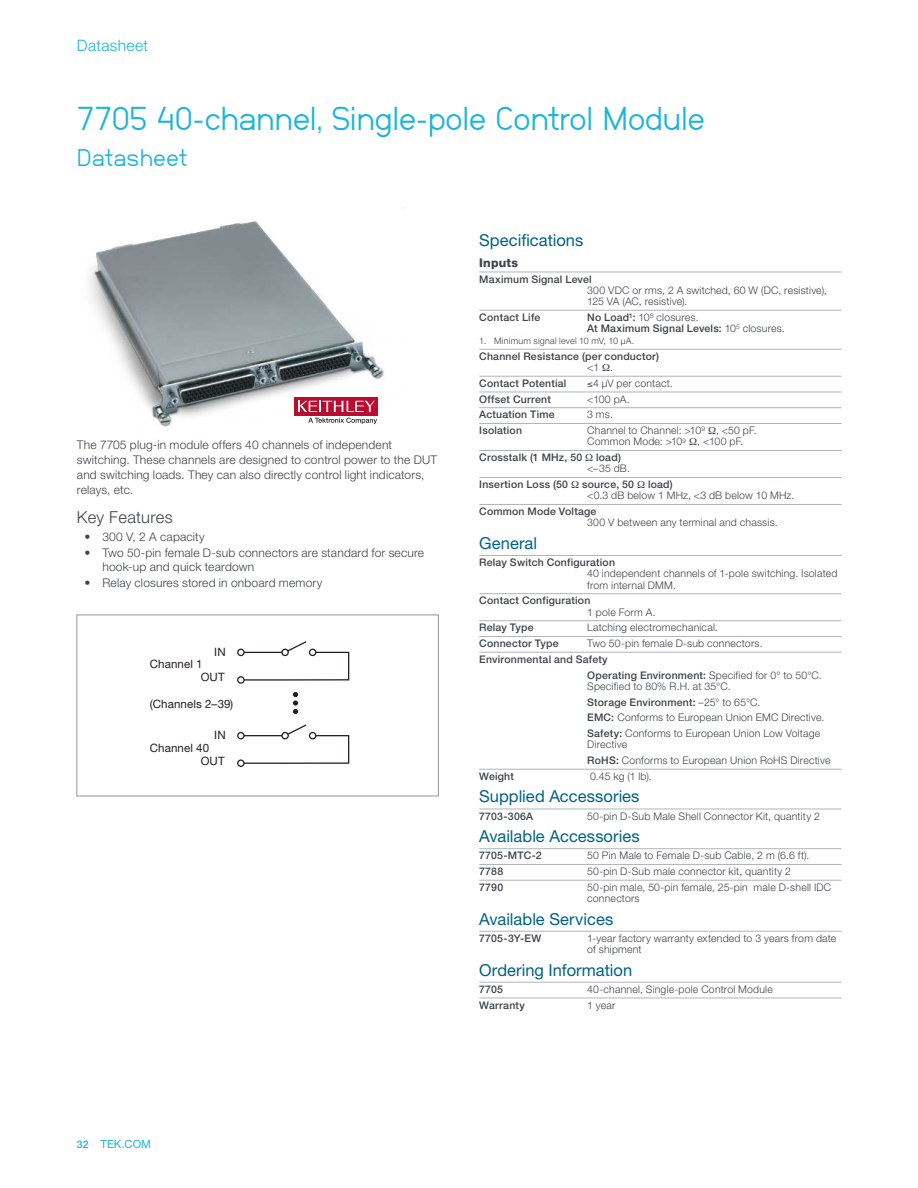
<style>
.page{position:relative;width:918px;height:1188px;background:#fff}
.page>*{position:absolute;margin:0;border:0;box-sizing:border-box;transform-origin:0 0}
.t1{font:33px "NB Grotesk";letter-spacing:-.025em;color:#1cb5d8}
.t2{font:24px "NB Grotesk";color:#1cb5d8}
.t3{font:16.5px "Helvetica Neue";color:#006281}
.t4{font:300 16.5px "Helvetica Neue";letter-spacing:.015em;color:#3e434a}
.t5{font:300 15.75px "Helvetica Neue LT Std";letter-spacing:.02em;color:#1cb5d8}
.t6{font:300 12px/15px "Helvetica Neue";letter-spacing:.015em;color:#3e434a}
.t7{font:800 12px "Helvetica Neue";letter-spacing:.02em;color:#3e434a}
.t8{font:11.55px/25px "Helvetica Neue LT Std";letter-spacing:.01em;color:#231f20;text-align:right}
.t9{font:11.25px "Helvetica Neue LT Std";color:#1cb5d8}
.t10{font:300 10.5px/11.2px "Helvetica Neue";letter-spacing:.02em;color:#3e434a}
.t11{font:500 10.5px/11.2px "Helvetica Neue";letter-spacing:.02em;color:#3e434a}
.t12{font:300 9px "Helvetica Neue";letter-spacing:.025em;color:#3e434a}
.s1{font-weight:300}
.s2{font-weight:500}
.s3{font-weight:500;font-size:10.5px}
</style>
<div class="page">
<img style="left:89px;top:221px;width:295px;height:206px">
<div style="left:237px;top:649px;width:8px;height:7px;border:1px solid #231f20;border-radius:50%"></div>
<div style="left:237px;top:676px;width:8px;height:8px;border:1px solid #231f20;border-radius:50%"></div>
<div style="left:237px;top:732px;width:8px;height:7px;border:1px solid #231f20;border-radius:50%"></div>
<div style="left:237px;top:759px;width:8px;height:8px;border:1px solid #231f20;border-radius:50%"></div>
<svg style="left:238px;top:641px;width:112px;height:125px"></svg>
<div style="left:309px;top:732px;width:7px;height:7px;border:1px solid #231f20;border-radius:50%"></div>
<div style="left:282px;top:649px;width:6px;height:7px;background:#fff;border-radius:50%"></div>
<div style="left:281px;top:649px;width:8px;height:7px;border:1px solid #231f20;border-radius:50%"></div>
<div style="left:76px;top:615px;width:363px;height:181px;border:1px solid #939598"></div>
<div style="left:294px;top:397px;width:83px;height:19px;background:#ba0c2f"></div>
<svg style="left:298px;top:401px;width:77px;height:11px"></svg>
<svg style="left:308px;top:418px;width:69px;height:6px"></svg>
<hr style="left:479px;top:272px;width:363px;height:1px;background:#b1b4b6">
<hr style="left:479px;top:310px;width:363px;height:1px;background:#b1b4b6">
<hr style="left:479px;top:349px;width:363px;height:1px;background:#b1b4b6">
<hr style="left:479px;top:376px;width:363px;height:1px;background:#b1b4b6">
<hr style="left:479px;top:392px;width:363px;height:1px;background:#b1b4b6">
<hr style="left:479px;top:407px;width:363px;height:1px;background:#b1b4b6">
<hr style="left:479px;top:423px;width:363px;height:1px;background:#b1b4b6">
<hr style="left:479px;top:450px;width:363px;height:1px;background:#b1b4b6">
<hr style="left:479px;top:477px;width:363px;height:1px;background:#b1b4b6">
<hr style="left:479px;top:504px;width:363px;height:1px;background:#b1b4b6">
<hr style="left:479px;top:555px;width:363px;height:1px;background:#b1b4b6">
<hr style="left:479px;top:593px;width:363px;height:1px;background:#b1b4b6">
<hr style="left:479px;top:620px;width:363px;height:1px;background:#b1b4b6">
<hr style="left:479px;top:636px;width:363px;height:1px;background:#b1b4b6">
<hr style="left:479px;top:652px;width:363px;height:1px;background:#b1b4b6">
<hr style="left:479px;top:769px;width:363px;height:1px;background:#b1b4b6">
<hr style="left:479px;top:809px;width:363px;height:1px;background:#b1b4b6">
<hr style="left:479px;top:848px;width:363px;height:1px;background:#b1b4b6">
<hr style="left:479px;top:864px;width:363px;height:1px;background:#b1b4b6">
<hr style="left:479px;top:880px;width:363px;height:1px;background:#b1b4b6">
<hr style="left:479px;top:931px;width:363px;height:1px;background:#b1b4b6">
<hr style="left:479px;top:982px;width:363px;height:1px;background:#b1b4b6">
<hr style="left:479px;top:998px;width:363px;height:1px;background:#b1b4b6">
<h3 class="t5" style="left:77px;top:36px;width:73px">Datasheet</h3>
<h1 class="t1" style="left:76px;top:100px;width:630px">7705 40-channel, Single-pole Control Module</h1>
<h2 class="t2" style="left:76px;top:144px;width:112px">Datasheet</h2>
<p class="t6" style="left:77px;top:437px;width:362px">The 7705 plug-in module offers 40 channels of independent switching. These channels are designed to control power to the DUT and switching loads. They can also directly control light indicators, relays, etc.</p>
<h3 class="t4" style="left:77px;top:507px;width:97px">Key Features</h3>
<p class="t6" style="left:84px;top:529px;width:122px">• 300 V, 2 A capacity</p>
<p class="t6" style="left:102px;top:546px;width:323px;line-height:13.5px;text-indent:-18px">• Two 50-pin female D-sub connectors are standard for secure hook-up and quick teardown</p>
<p class="t6" style="left:84px;top:575px;width:240px">• Relay closures stored in onboard memory</p>
<p class="t8" style="left:150px;top:651px;width:54px">Channel 1</p>
<p class="t8" style="left:201px;top:639px;width:27px">IN<br>OUT</p>
<p class="t8" style="left:150px;top:691px;width:85px">(Channels 2–39)</p>
<p class="t8" style="left:214px;top:722px;width:13px">IN</p>
<p class="t8" style="left:201px;top:749px;width:25px">OUT</p>
<p class="t8" style="left:150px;top:735px;width:61px">Channel 40</p>
<h3 class="t3" style="left:479px;top:230px;width:106px">Specifications</h3>
<p class="t7" style="left:479px;top:256px;width:40px">Inputs</p>
<p class="t11" style="left:479px;top:273px;width:114px">Maximum Signal Level</p>
<p class="t10" style="left:587px;top:284px;width:241px">300 VDC or rms, 2 A switched, 60 W (DC, resistive),<br>125 VA (AC, resistive).</p>
<p class="t11" style="left:479px;top:312px;width:63px">Contact Life</p>
<p class="t11" style="left:587px;top:312px;width:199px">No Load<sup>1</sup>: <span class="s1">10</span><sup>8</sup> <span class="s1">closures.<br></span>At Maximum Signal Levels: <span class="s1">10</span><sup>5</sup> <span class="s1">closures.</span></p>
<p class="t12" style="left:479px;top:336px;width:157px">1. Minimum signal level 10 mV, 10 μA.</p>
<p class="t11" style="left:479px;top:351px;width:181px">Channel Resistance (per conductor)</p>
<p class="t10" style="left:587px;top:362px;width:27px">&lt;1 .</p>
<p class="t11" style="left:479px;top:378px;width:89px">Contact Potential</p>
<p class="t10" style="left:587px;top:377px;width:87px">≤4 μV per contact.</p>
<p class="t11" style="left:479px;top:393px;width:73px">Offset Current</p>
<p class="t10" style="left:587px;top:393px;width:44px">&lt;100 pA.</p>
<p class="t11" style="left:479px;top:409px;width:77px">Actuation Time</p>
<p class="t10" style="left:587px;top:409px;width:27px">3 ms.</p>
<p class="t11" style="left:479px;top:425px;width:44px">Isolation</p>
<p class="t10" style="left:587px;top:425px;width:171px">Channel to Channel: &gt;10<sup>9</sup> , &lt;50 pF.<br>Common Mode: &gt;10<sup>9</sup> , &lt;100 pF.</p>
<p class="t11" style="left:479px;top:452px;width:105px">Crosstalk (1 MHz, 50</p>
<p class="t11" style="left:596px;top:452px;width:26px">load)</p>
<p class="t10" style="left:587px;top:463px;width:44px">&lt;–35 dB.</p>
<p class="t11" style="left:479px;top:479px;width:90px">Insertion Loss (50</p>
<p class="t11" style="left:582px;top:479px;width:54px">source, 50</p>
<p class="t11" style="left:648px;top:479px;width:26px">load)</p>
<p class="t10" style="left:587px;top:490px;width:209px">&lt;0.3 dB below 1 MHz, &lt;3 dB below 10 MHz.</p>
<p class="t11" style="left:479px;top:506px;width:119px">Common Mode Voltage</p>
<p class="t10" style="left:587px;top:517px;width:192px">300 V between any terminal and chassis.</p>
<h3 class="t3" style="left:479px;top:533px;width:59px">General</h3>
<p class="t11" style="left:479px;top:557px;width:137px">Relay Switch Configuration</p>
<p class="t10" style="left:587px;top:568px;width:252px">40 independent channels of 1-pole switching. Isolated from internal DMM.</p>
<p class="t11" style="left:479px;top:595px;width:113px">Contact Configuration</p>
<p class="t10" style="left:587px;top:606px;width:70px">1 pole Form A.</p>
<p class="t11" style="left:479px;top:622px;width:56px">Relay Type</p>
<p class="t10" style="left:587px;top:622px;width:132px">Latching electromechanical.</p>
<p class="t11" style="left:479px;top:638px;width:81px">Connector Type</p>
<p class="t10" style="left:587px;top:638px;width:177px">Two 50-pin female D-sub connectors.</p>
<p class="t11" style="left:587px;top:651px;width:236px;line-height:15.8px;text-indent:-108px">Environmental and Safety<br>Operating Environment: <span class="s1">Specified for 0° to 50°C.</span></p>
<p class="t10" style="left:587px;top:678px;width:239px;line-height:15.8px">Specified to 80% R.H. at 35°C.<br><span class="s2">Storage Environment:</span> –25° to 65°C.<br><span class="s2">EMC:</span> Conforms to European Union EMC Directive.<br><span class="s2">Safety:</span> Conforms to European Union Low Voltage</p>
<p class="t10" style="left:587px;top:737px;width:245px;line-height:15.8px">Directive<br><span class="s2">RoHS:</span> Conforms to European Union RoHS Directive</p>
<p class="t11" style="left:479px;top:770px;width:36px">Weight</p>
<p class="t10" style="left:590px;top:770px;width:63px">0.45 kg (1 lb).</p>
<h3 class="t3" style="left:479px;top:787px;width:162px">Supplied Accessories</h3>
<p class="t11" style="left:479px;top:810px;width:56px">7703-306A</p>
<p class="t10" style="left:587px;top:810px;width:234px">50-pin D-Sub Male Shell Connector Kit, quantity 2</p>
<h3 class="t3" style="left:479px;top:827px;width:162px">Available Accessories</h3>
<p class="t11" style="left:479px;top:850px;width:64px">7705-MTC-2</p>
<p class="t10" style="left:587px;top:850px;width:224px">50 Pin Male to Female D-sub Cable, 2 m (6.6 ft).</p>
<p class="t11" style="left:479px;top:866px;width:25px">7788</p>
<p class="t10" style="left:587px;top:866px;width:205px">50-pin D-Sub male connector kit, quantity 2</p>
<p class="t11" style="left:479px;top:882px;width:26px">7790</p>
<p class="t10" style="left:587px;top:881px;width:246px">50-pin male, 50-pin female, 25-pin male D-shell IDC connectors</p>
<h3 class="t3" style="left:479px;top:909px;width:136px">Available Services</h3>
<p class="t11" style="left:479px;top:933px;width:64px">7705-3Y-EW</p>
<p class="t10" style="left:587px;top:932px;width:251px">1-year factory warranty extended to 3 years from date of shipment</p>
<h3 class="t3" style="left:479px;top:960px;width:154px">Ordering Information</h3>
<p class="t11" style="left:479px;top:984px;width:25px">7705</p>
<p class="t10" style="left:587px;top:983px;width:187px">40-channel, Single-pole Control Module</p>
<p class="t11" style="left:479px;top:999px;width:47px">Warranty</p>
<p class="t10" style="left:587px;top:999px;width:30px">1 year</p>
<p class="t9" style="left:77px;top:1138px;width:76px"><span class="s3">32</span> TEK.COM</p>
</div>
